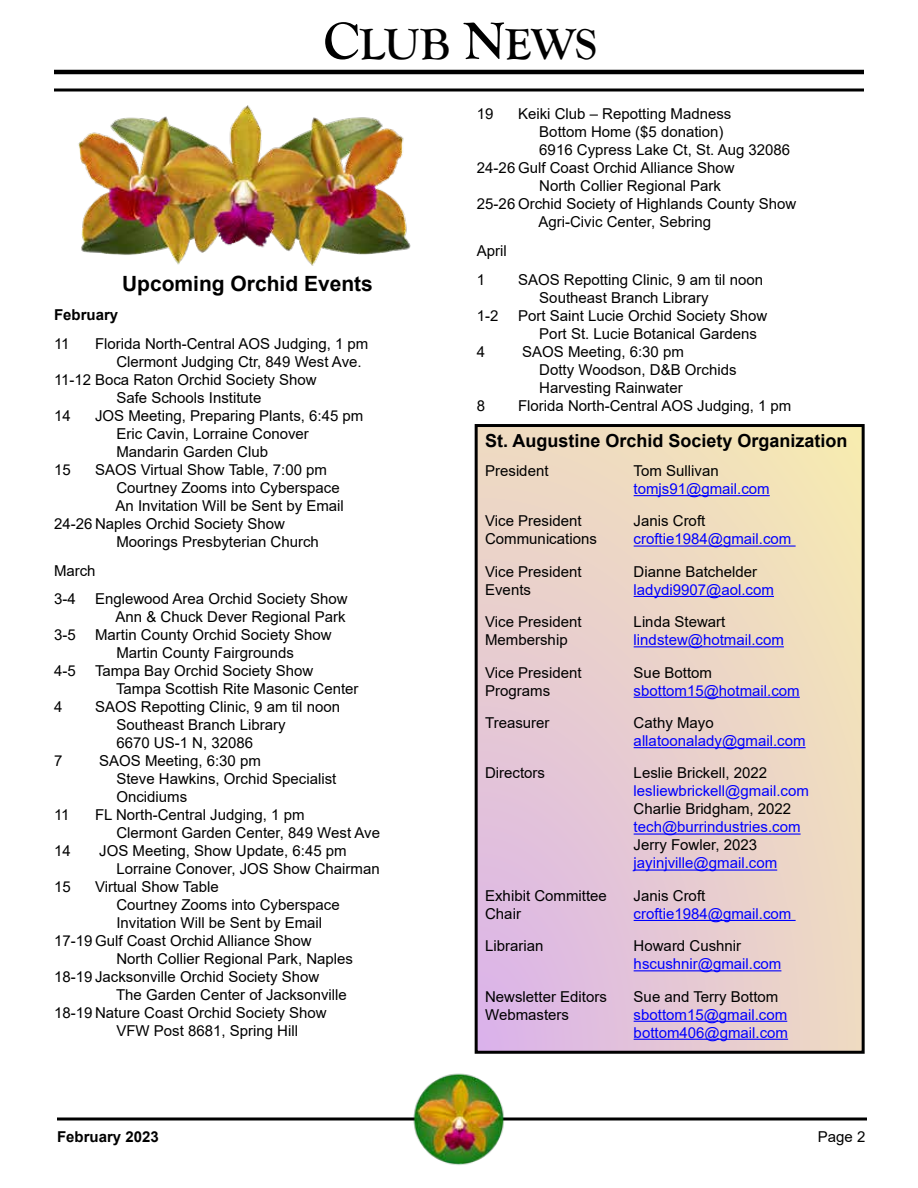
<style>
.page{position:relative;width:918px;height:1188px;background:#fff}
.page>*{position:absolute;margin:0;border:0;box-sizing:border-box;transform-origin:0 0}
.t1{font:700 45px "Goudy Old Style T";letter-spacing:-.005em;color:#000}
.t2{font:700 21px "Arial";color:#000}
.t3{font:700 18px "Arial";color:#000}
.t4{font:15px/18px "Arial";color:#000}
.t5{font:15px/18px "Arial";color:#00f}
.t6{font:700 15px "Arial";color:#000}
.s1{font-size:54px}
</style>
<div class="page">
<hr style="left:54px;top:70px;width:810px;height:4px;background:#000">
<svg style="left:54px;top:88px;width:810px;height:4px;background:#4a4a4a"></svg>
<hr style="left:57px;top:1118px;width:810px;height:2px;background:#000">
<svg style="left:474px;top:424px;width:391px;height:630px;background:#e3cbc5"></svg>
<hr style="left:634px;top:495px;width:136px;height:1px;background:#00f">
<hr style="left:634px;top:546px;width:162px;height:1px;background:#00f">
<hr style="left:634px;top:596px;width:140px;height:1px;background:#00f">
<hr style="left:634px;top:646px;width:150px;height:1px;background:#00f">
<hr style="left:634px;top:697px;width:166px;height:1px;background:#00f">
<hr style="left:634px;top:747px;width:172px;height:1px;background:#00f">
<hr style="left:634px;top:834px;width:167px;height:1px;background:#00f">
<hr style="left:634px;top:870px;width:143px;height:1px;background:#00f">
<hr style="left:634px;top:920px;width:162px;height:1px;background:#00f">
<hr style="left:634px;top:970px;width:147px;height:1px;background:#00f">
<hr style="left:634px;top:1021px;width:153px;height:1px;background:#00f">
<hr style="left:634px;top:1039px;width:154px;height:1px;background:#00f">
<img style="left:395px;top:1073px;width:130px;height:92px">
<img style="left:67px;top:89px;width:359px;height:177px">
<h1 class="t1" style="left:323px;top:19px;width:275px"><span class="s1">C</span>LUB <span class="s1">N</span>EWS</h1>
<h2 class="t2" style="left:122px;top:269px;width:252px">Upcoming Orchid Events</h2>
<p class="t6" style="left:54px;top:304px;width:66px">February</p>
<p class="t4" style="left:54px;top:335px;width:17px">11</p>
<p class="t4" style="left:95px;top:335px;width:275px">Florida North-Central AOS Judging, 1 pm</p>
<p class="t4" style="left:116px;top:353px;width:247px">Clermont Judging Ctr, 849 West Ave.</p>
<p class="t4" style="left:54px;top:371px;width:264px">11-12 Boca Raton Orchid Society Show</p>
<p class="t4" style="left:116px;top:389px;width:147px">Safe Schools Institute</p>
<p class="t4" style="left:54px;top:407px;width:18px">14</p>
<p class="t4" style="left:116px;top:407px;width:249px;text-indent:-21px">JOS Meeting, Preparing Plants, 6:45 pm<br>Eric Cavin, Lorraine Conover<br>Mandarin Garden Club</p>
<p class="t4" style="left:54px;top:461px;width:18px">15</p>
<p class="t4" style="left:95px;top:461px;width:234px">SAOS Virtual Show Table, 7:00 pm</p>
<p class="t4" style="left:116px;top:479px;width:225px">Courtney Zooms into Cyberspace</p>
<p class="t4" style="left:116px;top:497px;width:230px">An Invitation Will be Sent by Email</p>
<p class="t4" style="left:54px;top:515px;width:233px">24-26 Naples Orchid Society Show</p>
<p class="t4" style="left:116px;top:533px;width:204px">Moorings Presbyterian Church</p>
<p class="t4" style="left:54px;top:556px;width:43px;line-height:28.8px">March<br>3-4</p>
<p class="t4" style="left:95px;top:590px;width:254px;text-align:right">Englewood Area Orchid Society Show<br>Ann &amp; Chuck Dever Regional Park</p>
<p class="t4" style="left:54px;top:626px;width:23px">3-5</p>
<p class="t4" style="left:116px;top:626px;width:217px;text-indent:-21px">Martin County Orchid Society Show<br>Martin County Fairgrounds</p>
<p class="t4" style="left:54px;top:662px;width:23px">4-5</p>
<p class="t4" style="left:116px;top:662px;width:244px;text-indent:-21px">Tampa Bay Orchid Society Show<br>Tampa Scottish Rite Masonic Center</p>
<p class="t4" style="left:54px;top:698px;width:10px">4</p>
<p class="t4" style="left:116px;top:698px;width:225px;text-indent:-21px">SAOS Repotting Clinic, 9 am til noon<br>Southeast Branch Library<br>6670 US-1 N, 32086</p>
<p class="t4" style="left:54px;top:752px;width:10px">7</p>
<p class="t4" style="left:116px;top:752px;width:222px;text-indent:-17px">SAOS Meeting, 6:30 pm<br>Steve Hawkins, Orchid Specialist<br>Oncidiums</p>
<p class="t4" style="left:54px;top:806px;width:17px">11</p>
<p class="t4" style="left:116px;top:806px;width:265px;text-indent:-21px">FL North-Central Judging, 1 pm<br>Clermont Garden Center, 849 West Ave</p>
<p class="t4" style="left:54px;top:842px;width:18px">14</p>
<p class="t4" style="left:116px;top:842px;width:265px;text-indent:-17px">JOS Meeting, Show Update, 6:45 pm<br>Lorraine Conover, JOS Show Chairman</p>
<p class="t4" style="left:54px;top:878px;width:18px">15</p>
<p class="t4" style="left:95px;top:878px;width:125px">Virtual Show Table</p>
<p class="t4" style="left:116px;top:896px;width:225px">Courtney Zooms into Cyberspace</p>
<p class="t4" style="left:116px;top:914px;width:207px">Invitation Will be Sent by Email</p>
<p class="t4" style="left:54px;top:932px;width:259px">17-19 Gulf Coast Orchid Alliance Show</p>
<p class="t4" style="left:116px;top:950px;width:238px">North Collier Regional Park, Naples</p>
<p class="t4" style="left:54px;top:968px;width:267px">18-19 Jacksonville Orchid Society Show</p>
<p class="t4" style="left:116px;top:986px;width:232px">The Garden Center of Jacksonville</p>
<p class="t4" style="left:54px;top:1004px;width:274px">18-19 Nature Coast Orchid Society Show</p>
<p class="t4" style="left:116px;top:1022px;width:183px">VFW Post 8681, Spring Hill</p>
<p class="t4" style="left:477px;top:105px;width:18px">19</p>
<p class="t4" style="left:518px;top:105px;width:215px">Keiki Club – Repotting Madness</p>
<p class="t4" style="left:539px;top:123px;width:186px">Bottom Home ($5 donation)</p>
<p class="t4" style="left:539px;top:141px;width:252px">6916 Cypress Lake Ct, St. Aug 32086</p>
<p class="t4" style="left:477px;top:159px;width:259px">24-26 Gulf Coast Orchid Alliance Show</p>
<p class="t4" style="left:539px;top:177px;width:183px">North Collier Regional Park</p>
<p class="t4" style="left:477px;top:195px;width:321px">25-26 Orchid Society of Highlands County Show</p>
<p class="t4" style="left:538px;top:213px;width:174px">Agri-Civic Center, Sebring</p>
<p class="t4" style="left:477px;top:236px;width:31px;line-height:28.8px">April<br>1</p>
<p class="t4" style="left:539px;top:270px;width:225px;text-indent:-21px">SAOS Repotting Clinic, 9 am til noon<br>Southeast Branch Library</p>
<p class="t4" style="left:477px;top:306px;width:23px">1-2</p>
<p class="t4" style="left:539px;top:306px;width:229px;text-indent:-21px">Port Saint Lucie Orchid Society Show<br>Port St. Lucie Botanical Gardens</p>
<p class="t4" style="left:477px;top:342px;width:10px">4</p>
<p class="t4" style="left:539px;top:342px;width:199px;text-indent:-17px">SAOS Meeting, 6:30 pm<br>Dotty Woodson, D&amp;B Orchids<br>Harvesting Rainwater</p>
<p class="t4" style="left:477px;top:396px;width:10px">8</p>
<p class="t4" style="left:518px;top:396px;width:275px">Florida North-Central AOS Judging, 1 pm</p>
<p class="t3" style="left:485px;top:428px;width:364px">St. Augustine Orchid Society Organization</p>
<p class="t4" style="left:485px;top:462px;width:65px">President</p>
<p class="t4" style="left:634px;top:462px;width:87px">Tom Sullivan</p>
<p class="t5" style="left:634px;top:480px;width:138px">tomjs91@gmail.com</p>
<p class="t4" style="left:485px;top:512px;width:98px">Vice President</p>
<p class="t4" style="left:634px;top:512px;width:73px">Janis Croft</p>
<p class="t4" style="left:485px;top:530px;width:113px">Communications</p>
<p class="t5" style="left:634px;top:530px;width:159px">croftie1984@gmail.com</p>
<p class="t4" style="left:485px;top:563px;width:98px">Vice President</p>
<p class="t4" style="left:634px;top:563px;width:125px">Dianne Batchelder</p>
<p class="t4" style="left:485px;top:581px;width:47px">Events</p>
<p class="t5" style="left:634px;top:581px;width:142px">ladydi9907@aol.com</p>
<p class="t4" style="left:485px;top:613px;width:98px">Vice President</p>
<p class="t4" style="left:634px;top:613px;width:93px">Linda Stewart</p>
<p class="t4" style="left:485px;top:631px;width:84px">Membership</p>
<p class="t5" style="left:634px;top:631px;width:152px">lindstew@hotmail.com</p>
<p class="t4" style="left:485px;top:663px;width:98px">Vice President</p>
<p class="t4" style="left:634px;top:663px;width:80px">Sue Bottom</p>
<p class="t4" style="left:485px;top:681px;width:67px">Programs</p>
<p class="t5" style="left:634px;top:681px;width:168px">sbottom15@hotmail.com</p>
<p class="t4" style="left:485px;top:714px;width:66px">Treasurer</p>
<p class="t4" style="left:634px;top:714px;width:82px">Cathy Mayo</p>
<p class="t5" style="left:634px;top:732px;width:173px">allatoonalady@gmail.com</p>
<p class="t4" style="left:485px;top:764px;width:61px">Directors</p>
<p class="t4" style="left:634px;top:764px;width:135px">Leslie Brickell, 2022</p>
<p class="t5" style="left:634px;top:782px;width:177px">lesliewbrickell@gmail.com</p>
<p class="t4" style="left:634px;top:800px;width:159px">Charlie Bridgham, 2022</p>
<p class="t5" style="left:634px;top:818px;width:168px">tech@burrindustries.com</p>
<p class="t4" style="left:634px;top:836px;width:125px">Jerry Fowler, 2023</p>
<p class="t5" style="left:634px;top:854px;width:145px">jayinjville@gmail.com</p>
<p class="t4" style="left:485px;top:887px;width:123px">Exhibit Committee</p>
<p class="t4" style="left:634px;top:887px;width:73px">Janis Croft</p>
<p class="t4" style="left:485px;top:905px;width:37px">Chair</p>
<p class="t5" style="left:634px;top:905px;width:159px">croftie1984@gmail.com</p>
<p class="t4" style="left:485px;top:937px;width:60px">Librarian</p>
<p class="t4" style="left:634px;top:937px;width:109px">Howard Cushnir</p>
<p class="t5" style="left:634px;top:955px;width:149px">hscushnir@gmail.com</p>
<p class="t4" style="left:485px;top:987px;width:123px">Newsletter Editors</p>
<p class="t4" style="left:634px;top:987px;width:146px">Sue and Terry Bottom</p>
<p class="t4" style="left:485px;top:1005px;width:85px">Webmasters</p>
<p class="t5" style="left:634px;top:1005px;width:156px">sbottom15@gmail.com bottom406@gmail.com</p>
<p class="t6" style="left:57px;top:1126px;width:103px">February 2023</p>
<p class="t4" style="left:818px;top:1128px;width:49px">Page 2</p>
</div>
